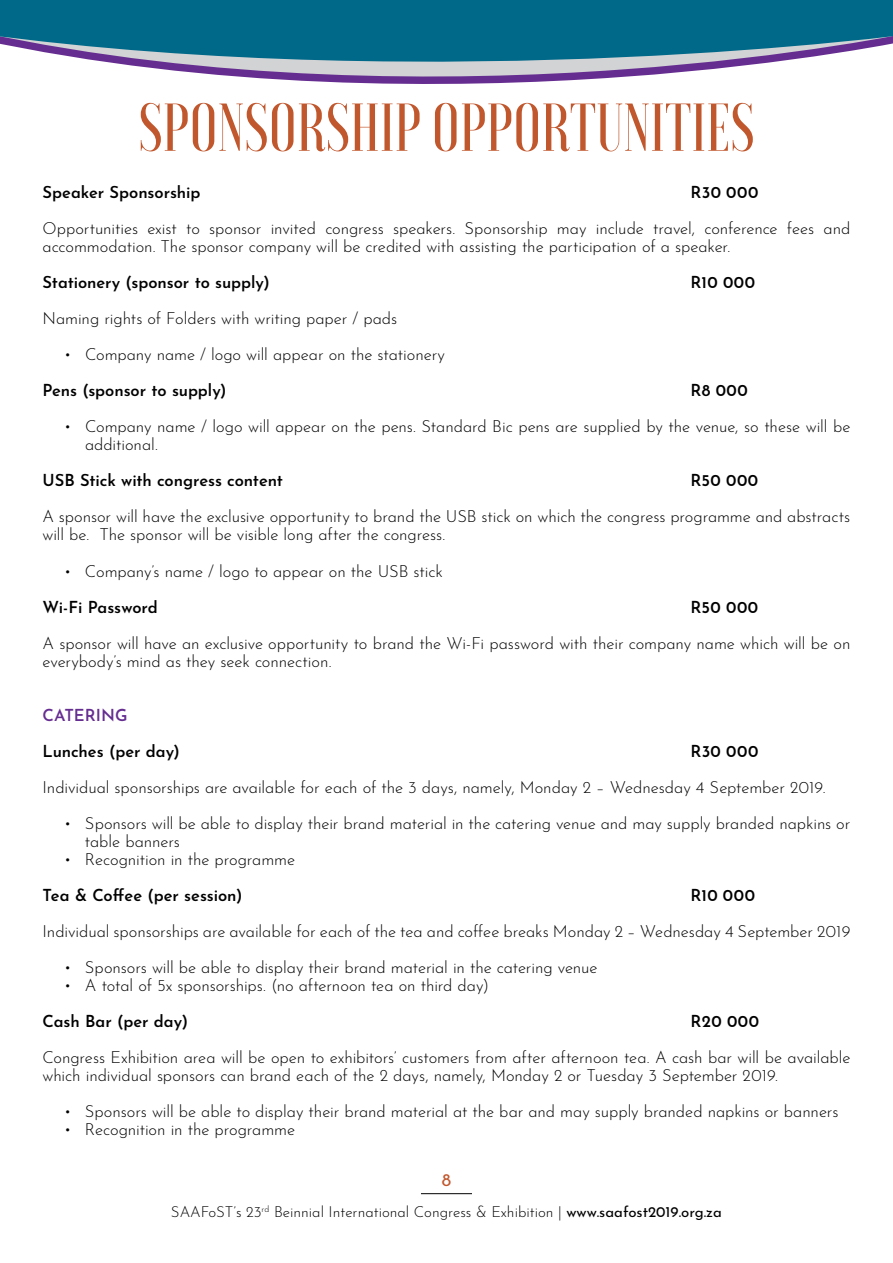
<style>
.page{position:relative;width:893px;height:1263px;background:#fff}
.page>*{position:absolute;margin:0;border:0;box-sizing:border-box;transform-origin:0 0}
.t1{font:500 67.5px "Voga";color:#c1572d}
.t2{font:18px "Josefin Sans";color:#c1572d}
.t3{font:300 16.5px/18px "Josefin Sans";letter-spacing:-.005em;color:#000}
.t4{font:600 16.5px "Josefin Sans";letter-spacing:-.005em;color:#000}
.t5{font:600 16.5px "Josefin Sans";color:#662d91}
.t6{font:300 15px "Josefin Sans";color:#000}
.s1{font-weight:400}
</style>
<div class="page">
<hr style="left:421px;top:1193px;width:51px;height:1px;background:#000">
<svg style="left:0;top:0;width:893px;height:84px;fill:#006889"></svg>
<h1 class="t1" style="left:138px;top:89px;width:618px">SPONSORSHIP OPPORTUNITIES</h1>
<p class="t4" style="left:43px;top:178px;width:159px">Speaker Sponsorship</p>
<p class="t4" style="left:691px;top:178px;width:69px">R30 000</p>
<p class="t3" style="left:43px;top:218px;width:809px">Opportunities exist to sponsor invited congress speakers. Sponsorship may include travel, conference fees and accommodation. The sponsor company will be credited with assisting the participation of a speaker.</p>
<p class="t4" style="left:43px;top:269px;width:229px">Stationery (sponsor to supply)</p>
<p class="t4" style="left:691px;top:269px;width:66px">R10 000</p>
<p class="t3" style="left:43px;top:308px;width:356px">Naming rights of Folders with writing paper / pads</p>
<p class="t3" style="left:64px;top:344px;width:383px">• Company name / logo will appear on the stationery</p>
<p class="t4" style="left:43px;top:377px;width:186px">Pens (sponsor to supply)</p>
<p class="t4" style="left:691px;top:377px;width:59px">R8 000</p>
<p class="t3" style="left:85px;top:416px;width:767px;text-indent:-21px">• Company name / logo will appear on the pens. Standard Bic pens are supplied by the venue, so these will be additional.</p>
<p class="t4" style="left:42px;top:467px;width:242px">USB Stick with congress content</p>
<p class="t4" style="left:690px;top:467px;width:69px">R50 000</p>
<p class="t3" style="left:42px;top:506px;width:809px">A sponsor will have the exclusive opportunity to brand the USB stick on which the congress programme and abstracts will be. The sponsor will be visible long after the congress.</p>
<p class="t3" style="left:64px;top:560px;width:381px">• Company’s name / logo to appear on the USB stick</p>
<p class="t4" style="left:42px;top:593px;width:117px">Wi-Fi Password</p>
<p class="t4" style="left:691px;top:593px;width:69px">R50 000</p>
<p class="t3" style="left:42px;top:632px;width:809px">A sponsor will have an exclusive opportunity to brand the Wi-Fi password with their company name which will be on everybody’s mind as they seek connection.</p>
<p class="t5" style="left:42px;top:701px;width:87px">CATERING</p>
<p class="t4" style="left:42px;top:737px;width:139px">Lunches (per day)</p>
<p class="t4" style="left:691px;top:737px;width:69px">R30 000</p>
<p class="t3" style="left:42px;top:776px;width:784px">Individual sponsorships are available for each of the 3 days, namely, Monday 2 – Wednesday 4 September 2019.</p>
<p class="t3" style="left:85px;top:812px;width:767px;text-indent:-21px">• Sponsors will be able to display their brand material in the catering venue and may supply branded napkins or table banners</p>
<p class="t3" style="left:64px;top:848px;width:233px">• Recognition in the programme</p>
<p class="t4" style="left:42px;top:881px;width:202px">Tea &amp; Coffee (per session)</p>
<p class="t4" style="left:690px;top:881px;width:66px">R10 000</p>
<p class="t3" style="left:42px;top:920px;width:809px">Individual sponsorships are available for each of the tea and coffee breaks Monday 2 – Wednesday 4 September 2019</p>
<p class="t3" style="left:64px;top:956px;width:535px">• Sponsors will be able to display their brand material in the catering venue</p>
<p class="t3" style="left:64px;top:974px;width:427px">• A total of 5x sponsorships. (no afternoon tea on third day)</p>
<p class="t4" style="left:42px;top:1007px;width:147px">Cash Bar (per day)</p>
<p class="t4" style="left:690px;top:1007px;width:70px">R20 000</p>
<p class="t3" style="left:42px;top:1046px;width:809px">Congress Exhibition area will be open to exhibitors’ customers from after afternoon tea. A cash bar will be available which individual sponsors can brand each of the 2 days, namely, Monday 2 or Tuesday 3 September 2019.</p>
<p class="t3" style="left:64px;top:1100px;width:776px">• Sponsors will be able to display their brand material at the bar and may supply branded napkins or banners</p>
<p class="t3" style="left:64px;top:1118px;width:233px">• Recognition in the programme</p>
<p class="t2" style="left:442px;top:1164px;width:11px">8</p>
<p class="t6" style="left:171px;top:1200px;width:552px">SAAFoST’s 23<sup>rd</sup> Beinnial International Congress &amp; Exhibition | <span class="s1">www.saafost2019.org.za</span></p>
</div>
